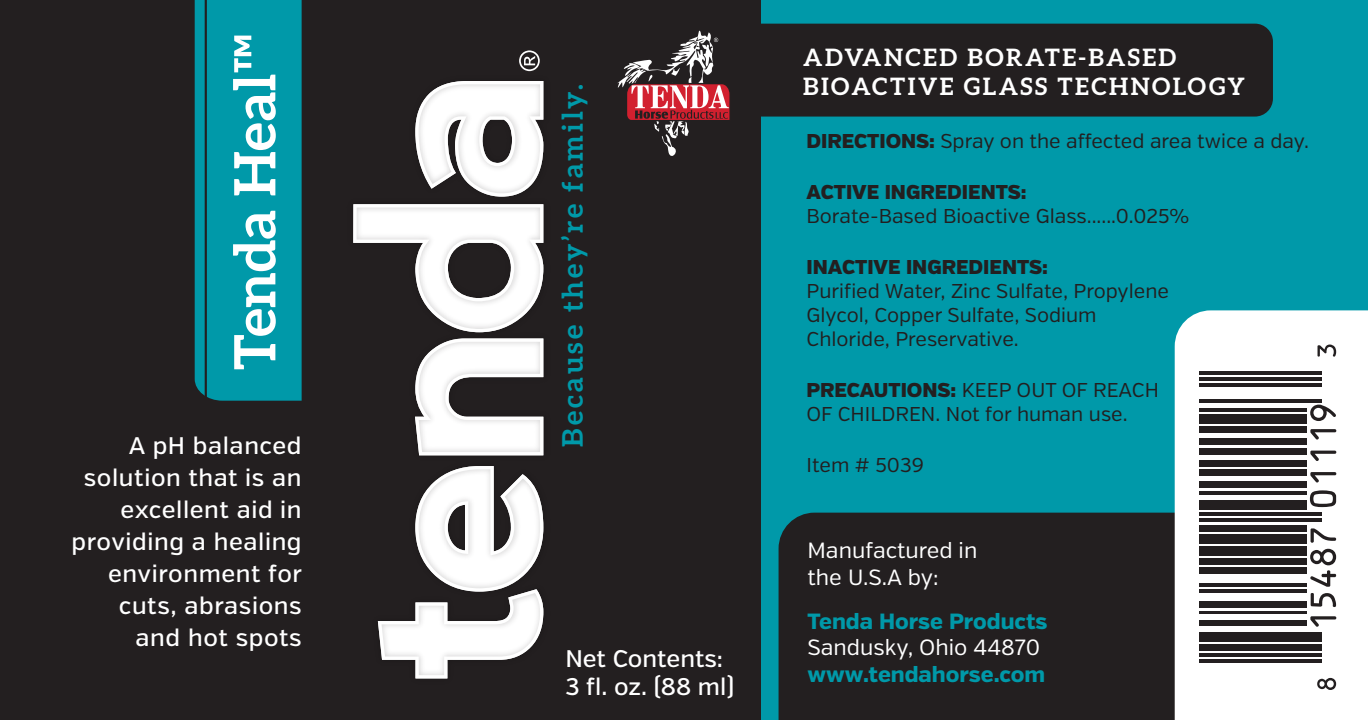
<style>
.page{position:relative;width:1368px;height:720px;background:#fff}
.page>*{position:absolute;margin:0;border:0;box-sizing:border-box;transform-origin:0 0}
.t1{font:700 56.8px "Aleo";color:#fff}
.t2{font:700 28.4px "Aleo";letter-spacing:.1em;color:#0099a9}
.t3{font:500 24px/32px "Verb";letter-spacing:.025em;color:#fff;text-align:right}
.t4{font:700 24px/28.8px "Aleo";letter-spacing:.1em;color:#fff}
.t5{font:500 24px/28.8px "Verb";color:#fff}
.t6{font:800 22px/26.4px "Verb";color:#0099a9}
.t7{font:22px/26.4px "Verb";color:#fff}
.t8{font:20px "Verb";color:#231f20}
.t9{font:900 20px "Verb";color:#231f20}
.s1{font-weight:900}
.s2{font-weight:400;color:#fff}
</style>
<div class="page">
<div style="left:760px;top:0;width:608px;height:720px;background:#0099a9"></div>
<div style="left:0;top:0;width:760px;height:720px;background:#231f20"></div>
<svg style="left:519px;top:50px;width:21px;height:21px"></svg>
<svg style="left:378px;top:466px;width:165px;height:212px"></svg>
<svg style="left:415px;top:339px;width:128px;height:116px"></svg>
<svg style="left:415px;top:81px;width:128px;height:116px"></svg>
<svg style="left:353px;top:204px;width:190px;height:128px"></svg>
<div style="left:195px;top:0;width:107px;height:401px;background:#0099a9"></div>
<hr style="left:205px;top:0;width:2px;height:413px;background:#231f20">
<div style="left:708px;top:24px;width:565px;height:93px;background:#231f20;border-radius:18px"></div>
<div style="left:779px;top:513px;width:396px;height:207px;background:#231f20"></div>
<svg style="left:617px;top:31px;width:113px;height:125px"></svg>
<div style="left:1175px;top:310px;width:193px;height:410px;background:#fff"></div>
<div style="left:1200px;top:344px;width:137px;height:347px;background:#fff"></div>
<svg style="left:1317px;top:678px;width:19px;height:12px"></svg>
<hr style="left:1200px;top:660px;width:122px;height:3px;background:#231f20">
<hr style="left:1200px;top:654px;width:122px;height:3px;background:#231f20">
<div style="left:1200px;top:645px;width:122px;height:6px;background:#231f20"></div>
<div style="left:1200px;top:632px;width:122px;height:10px;background:#231f20"></div>
<svg style="left:1310px;top:616px;width:26px;height:11px"></svg>
<div style="left:1200px;top:620px;width:106px;height:6px;background:#231f20"></div>
<hr style="left:1200px;top:611px;width:106px;height:3px;background:#231f20">
<svg style="left:1311px;top:593px;width:25px;height:14px"></svg>
<div style="left:1200px;top:602px;width:106px;height:6px;background:#231f20"></div>
<hr style="left:1200px;top:589px;width:106px;height:3px;background:#231f20">
<hr style="left:1200px;top:583px;width:106px;height:3px;background:#231f20">
<div style="left:1200px;top:568px;width:106px;height:6px;background:#231f20"></div>
<svg style="left:1310px;top:549px;width:26px;height:38px"></svg>
<div style="left:1200px;top:559px;width:106px;height:6px;background:#231f20"></div>
<div style="left:1200px;top:546px;width:106px;height:10px;background:#231f20"></div>
<svg style="left:1311px;top:528px;width:25px;height:15px"></svg>
<div style="left:1200px;top:534px;width:106px;height:9px;background:#231f20"></div>
<div style="left:1200px;top:525px;width:106px;height:6px;background:#231f20"></div>
<hr style="left:1200px;top:519px;width:122px;height:3px;background:#231f20">
<hr style="left:1200px;top:513px;width:122px;height:3px;background:#231f20">
<svg style="left:1310px;top:490px;width:26px;height:17px"></svg>
<div style="left:1200px;top:500px;width:106px;height:9px;background:#231f20"></div>
<hr style="left:1200px;top:491px;width:106px;height:3px;background:#231f20">
<svg style="left:1310px;top:472px;width:26px;height:10px"></svg>
<div style="left:1200px;top:482px;width:106px;height:6px;background:#231f20"></div>
<div style="left:1200px;top:469px;width:106px;height:7px;background:#231f20"></div>
<svg style="left:1310px;top:451px;width:26px;height:10px"></svg>
<div style="left:1200px;top:460px;width:106px;height:7px;background:#231f20"></div>
<div style="left:1200px;top:448px;width:106px;height:6px;background:#231f20"></div>
<svg style="left:1310px;top:429px;width:26px;height:11px"></svg>
<div style="left:1200px;top:439px;width:106px;height:6px;background:#231f20"></div>
<div style="left:1200px;top:426px;width:106px;height:7px;background:#231f20"></div>
<svg style="left:1310px;top:405px;width:26px;height:16px"></svg>
<div style="left:1200px;top:414px;width:106px;height:10px;background:#231f20"></div>
<hr style="left:1200px;top:408px;width:106px;height:3px;background:#231f20">
<hr style="left:1200px;top:399px;width:122px;height:3px;background:#231f20">
<hr style="left:1200px;top:384px;width:122px;height:3px;background:#231f20">
<hr style="left:1200px;top:378px;width:122px;height:3px;background:#231f20">
<hr style="left:1200px;top:371px;width:122px;height:3px;background:#231f20">
<svg style="left:1318px;top:345px;width:18px;height:12px"></svg>
<p class="t1" style="left:222px;top:370px;width:338px;rotate:-90deg">Tenda Heal™</p>
<p class="t3" style="left:72px;top:430px;width:232px">A pH balanced solution that is an excellent aid in providing a healing environment for cuts, abrasions and hot spots</p>
<p class="t2" style="left:556px;top:447px;width:364px;rotate:-90deg">Because they’re family.</p>
<p class="t5" style="left:565px;top:644px;width:170px">Net Contents:<br>3 fl. oz. (88 ml)</p>
<p class="t4" style="left:803px;top:43px;width:443px">ADVANCED BORATE-BASED<br>BIOACTIVE GLASS TECHNOLOGY</p>
<p class="t8" style="left:807px;top:129px;width:504px"><span class="s1">DIRECTIONS:</span> Spray on the affected area twice a day.</p>
<p class="t9" style="left:807px;top:180px;width:222px">ACTIVE INGREDIENTS:</p>
<p class="t8" style="left:807px;top:204px;width:384px">Borate-Based Bioactive Glass......0.025%</p>
<p class="t9" style="left:807px;top:255px;width:243px">INACTIVE INGREDIENTS:</p>
<p class="t8" style="left:807px;top:279px;width:364px">Purified Water, Zinc Sulfate, Propylene</p>
<p class="t8" style="left:807px;top:303px;width:292px">Glycol, Copper Sulfate, Sodium</p>
<p class="t8" style="left:807px;top:327px;width:214px">Chloride, Preservative.</p>
<p class="t8" style="left:807px;top:378px;width:354px"><span class="s1">PRECAUTIONS:</span> KEEP OUT OF REACH</p>
<p class="t8" style="left:807px;top:402px;width:323px">OF CHILDREN. Not for human use.</p>
<p class="t8" style="left:807px;top:453px;width:119px">Item # 5039</p>
<p class="t7" style="left:808px;top:538px;width:171px">Manufactured in the U.S.A by:</p>
<p class="t6" style="left:808px;top:609px;width:241px">Tenda Horse Products<br><span class="s2">Sandusky, Ohio 44870 </span>www.tendahorse.com</p>
</div>
